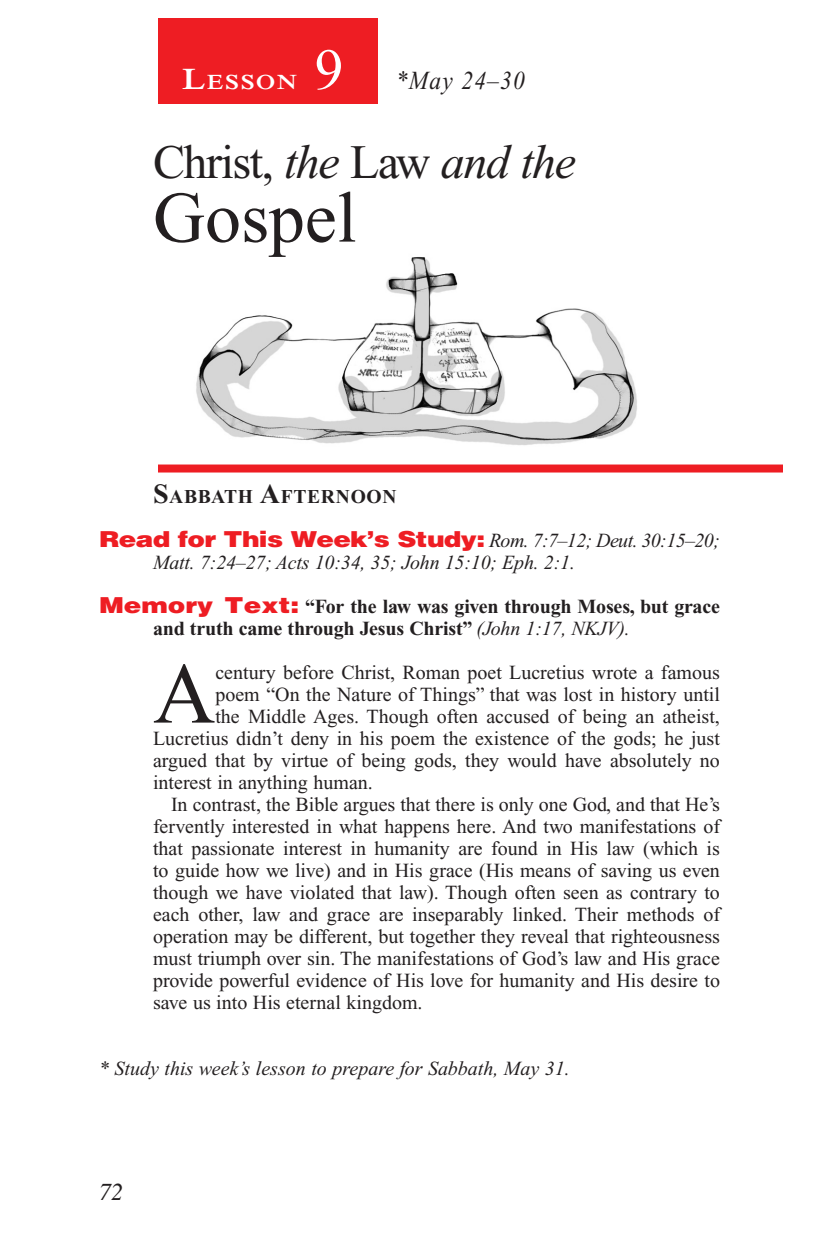
<style>
.page{position:relative;width:819px;height:1260px;background:#fff}
.page>*{position:absolute;margin:0;border:0;box-sizing:border-box;transform-origin:0 0}
.Body_Drop_Cap{font:86.4px "Times New Roman PS Std";color:#231f20}
.Lesson_Head_SA{font:72px "Times New Roman PS Std";color:#231f20}
.Lesson_Number{font:58px "Times New Roman PS Std";color:#fff}
.Lesson_Head_SA-2{font:48px "Times New Roman PS Std";color:#231f20}
.Lesson_Dates{font:italic 26px "Times New Roman PS Std";letter-spacing:.05em;color:#231f20;scale:.9 1}
.t1{font:italic 24px "Times";color:#231f20}
.Daily_Header{font:600 21px "Times NRMT Std";letter-spacing:.07em;color:#fff;scale:1.1 1}
.Body_SA{font:20px/22px "Times New Roman PS Std";color:#231f20;text-align:justify}
.Body_Drop_Cap-2{font:20px "Times New Roman PS Std";color:#231f20}
.Question{font:italic 20px/22px "Times New Roman PS Std";letter-spacing:-.01em;color:#231f20}
.Question-2{font:700 20px/22px "Times New Roman PS Std";letter-spacing:-.01em;color:#231f20}
.Sabbath_Afternoon_He{font:700 19.6px "Times New Roman PS Std";letter-spacing:.035em;color:#231f20}
.s1{font-size:30px}
.s2{font-style:italic}
.s3{font-size:28px}
.s4{font-family:"Helvetica LT Std";font-weight:900;font-style:normal;font-size:22px;color:#ee1d23}
.s5{font-family:"Helvetica LT Std";font-weight:900;font-size:22px;color:#ee1d23}
.s6{font-weight:400;font-style:italic}
</style>
<div class="page">
<div style="left:158px;top:18px;width:220px;height:86px;background:#ee1d23"></div>
<div style="left:158px;top:465px;width:625px;height:8px;background:#ee1d23"></div>
<img style="left:196px;top:257px;width:441px;height:188px">
<p class="Lesson_Number" style="left:314px;top:38px;width:30px">9</p>
<p class="Daily_Header" style="left:182px;top:70px;width:106px"><span class="s1">L</span>ESSON</p>
<p class="Lesson_Dates" style="left:396px;top:66px;width:145px">*May 24–30</p>
<p class="Lesson_Head_SA-2" style="left:153px;top:135px;width:425px">Christ, <span class="s2">the</span> Law <span class="s2">and the</span></p>
<p class="Lesson_Head_SA" style="left:153px;top:178px;width:205px">Gospel</p>
<p class="Sabbath_Afternoon_He" style="left:153px;top:485px;width:245px"><span class="s3">S</span>ABBATH <span class="s3">A</span>FTERNOON</p>
<p class="Question" style="left:153px;top:529px;width:568px;text-indent:-54px"><span class="s4">Read for This Week’s Study:</span> Rom. 7:7–12; Deut. 30:15–20;<br>Matt. 7:24–27; Acts 10:34, 35; John 15:10; Eph. 2:1.</p>
<p class="Question-2" style="left:153px;top:595px;width:569px;text-indent:-54px"><span class="s5">Memory Text:</span> “For the law was given through Moses, but grace and truth came through Jesus Christ” <span class="s6">(John 1:17, NKJV).</span></p>
<p class="Body_Drop_Cap" style="left:153px;top:647px;width:64px">A</p>
<p class="Body_Drop_Cap-2" style="left:215px;top:661px;width:506px">century before Christ, Roman poet Lucretius wrote a famous</p>
<p class="Body_Drop_Cap-2" style="left:215px;top:683px;width:506px">poem “On the Nature of Things” that was lost in history until</p>
<p class="Body_Drop_Cap-2" style="left:215px;top:705px;width:506px">the Middle Ages. Though often accused of being an atheist,</p>
<p class="Body_Drop_Cap-2" style="left:153px;top:727px;width:568px">Lucretius didn’t deny in his poem the existence of the gods; he just</p>
<p class="Body_Drop_Cap-2" style="left:153px;top:749px;width:568px">argued that by virtue of being gods, they would have absolutely no</p>
<p class="Body_Drop_Cap-2" style="left:153px;top:771px;width:221px">interest in anything human.</p>
<p class="Body_SA" style="left:153px;top:793px;width:571px;text-indent:18px">In contrast, the Bible argues that there is only one God, and that He’s fervently interested in what happens here. And two manifestations of that passionate interest in humanity are found in His law (which is to guide how we live) and in His grace (His means of saving us even though we have violated that law). Though often seen as contrary to each other, law and grace are inseparably linked. Their methods of operation may be different, but together they reveal that righteousness must triumph over sin. The manifestations of God’s law and His grace provide powerful evidence of His love for humanity and His desire to save us into His eternal kingdom.</p>
<p class="Question" style="left:99px;top:1057px;width:472px">* Study this week’s lesson to prepare for Sabbath, May 31.</p>
<p class="t1" style="left:99px;top:1177px;width:25px">72</p>
</div>
